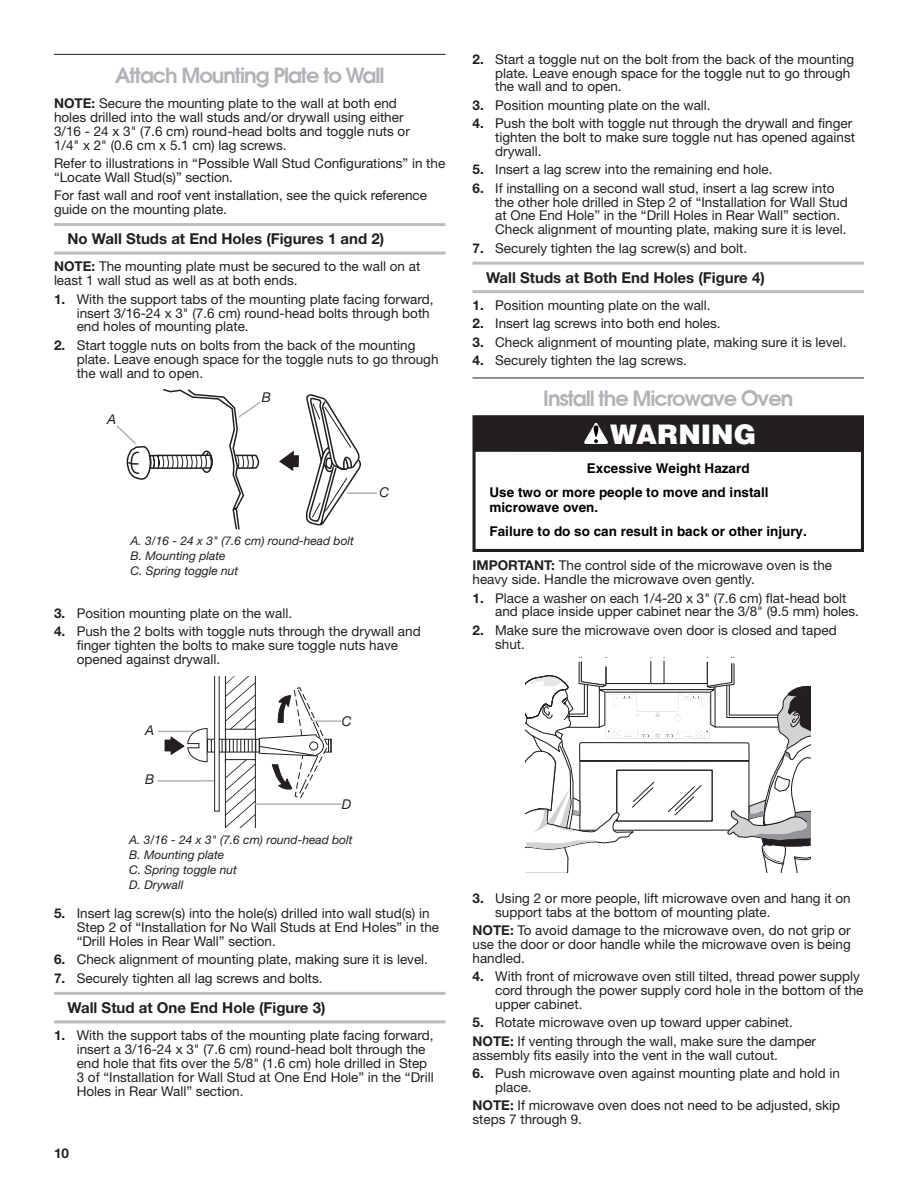
<style>
.page{position:relative;width:918px;height:1188px;background:#fff}
.page>*{position:absolute;margin:0;border:0;box-sizing:border-box;transform-origin:0 0}
.t1{font:900 27px "Helvetica";color:#fff}
.Heading_2{font:600 21px "Avant Garde";letter-spacing:-.05em;color:#b2b3b7}
.Heading_3_Rules{font:700 15px "Helvetica Neue LT Std";color:#231f20}
.Numbered_List_Start{font:13.5px/13.8px "Helvetica Neue LT Std";color:#231f20}
.Body_Bold{font:13.5px/13.8px "Helvetica Neue LT Std";color:#231f20}
.t2{font:700 13.5px/23.2px "Helvetica";color:#000}
.t3{font:italic 13.5px "Helvetica Neue";color:#231f20}
.t4{font:700 13.5px "Helvetica Neue LT Std";color:#231f20}
.Table_Callouts{font:italic 12px "Helvetica Neue LT Std";color:#231f20}
.s1{font-weight:700}
</style>
<div class="page">
<hr style="left:54px;top:54px;width:392px;height:1px;background:#231f20">
<hr style="left:54px;top:223px;width:392px;height:3px;background:#bcbdc0">
<hr style="left:54px;top:252px;width:392px;height:3px;background:#bcbdc0">
<hr style="left:54px;top:992px;width:392px;height:3px;background:#bcbdc0">
<hr style="left:54px;top:1020px;width:392px;height:3px;background:#bcbdc0">
<hr style="left:472px;top:262px;width:392px;height:3px;background:#bcbdc0">
<hr style="left:472px;top:290px;width:392px;height:3px;background:#bcbdc0">
<hr style="left:472px;top:378px;width:392px;height:1px;background:#231f20">
<svg style="left:116px;top:389px;width:261px;height:141px"></svg>
<svg style="left:164px;top:676px;width:168px;height:151px"></svg>
<hr style="left:313px;top:720px;width:28px;height:2px;background:#b2b3b7">
<hr style="left:158px;top:731px;width:36px;height:1px;background:#b2b3b7">
<hr style="left:158px;top:780px;width:56px;height:2px;background:#b2b3b7">
<hr style="left:255px;top:803px;width:86px;height:2px;background:#b2b3b7">
<div style="left:472px;top:415px;width:392px;height:137px;border:3px solid #231f20"></div>
<div style="left:474px;top:416px;width:388px;height:36px;background:#231f20"></div>
<svg style="left:584px;top:423px;width:24px;height:21px"></svg>
<svg style="left:526px;top:660px;width:285px;height:212px"></svg>
<h2 class="Heading_2" style="left:115px;top:61px;width:271px">Attach Mounting Plate to Wall</h2>
<p class="Body_Bold" style="left:54px;top:96px;width:357px"><span class="s1">NOTE:</span> Secure the mounting plate to the wall at both end holes drilled into the wall studs and/or drywall using either 3/16 - 24 x 3" (7.6 cm) round-head bolts and toggle nuts or 1/4" x 2" (0.6 cm x 5.1 cm) lag screws.</p>
<p class="Body_Bold" style="left:54px;top:156px;width:393px">Refer to illustrations in “Possible Wall Stud Configurations” in the “Locate Wall Stud(s)” section.</p>
<p class="Body_Bold" style="left:54px;top:188px;width:375px">For fast wall and roof vent installation, see the quick reference guide on the mounting plate.</p>
<h3 class="Heading_3_Rules" style="left:68px;top:229px;width:318px">No Wall Studs at End Holes (Figures 1 and 2)</h3>
<p class="Body_Bold" style="left:54px;top:260px;width:368px"><span class="s1">NOTE:</span> The mounting plate must be secured to the wall on at least 1 wall stud as well as at both ends.</p>
<p class="Numbered_List_Start" style="left:77px;top:292px;width:358px;text-indent:-23px"><span class="s1">1.</span> With the support tabs of the mounting plate facing forward, insert 3/16-24 x 3" (7.6 cm) round-head bolts through both end holes of mounting plate.</p>
<p class="Numbered_List_Start" style="left:77px;top:338px;width:363px;text-indent:-23px"><span class="s1">2.</span> Start toggle nuts on bolts from the back of the mounting plate. Leave enough space for the toggle nuts to go through the wall and to open.</p>
<p class="t3" style="left:107px;top:411px;width:11px">A</p>
<p class="t3" style="left:262px;top:389px;width:11px">B</p>
<p class="Table_Callouts" style="left:131px;top:534px;width:225px">A. 3/16 - 24 x 3" (7.6 cm) round-head bolt</p>
<p class="Table_Callouts" style="left:131px;top:549px;width:97px">B. Mounting plate</p>
<p class="Table_Callouts" style="left:131px;top:564px;width:109px">C. Spring toggle nut</p>
<p class="t3" style="left:380px;top:484px;width:11px">C</p>
<p class="Numbered_List_Start" style="left:54px;top:606px;width:240px"><span class="s1">3.</span> Position mounting plate on the wall.</p>
<p class="Numbered_List_Start" style="left:77px;top:624px;width:346px;text-indent:-23px"><span class="s1">4.</span> Push the 2 bolts with toggle nuts through the drywall and finger tighten the bolts to make sure toggle nuts have opened against drywall.</p>
<p class="t3" style="left:145px;top:722px;width:11px">A</p>
<p class="t3" style="left:145px;top:771px;width:11px">B</p>
<p class="t3" style="left:342px;top:713px;width:11px">C</p>
<p class="t3" style="left:342px;top:796px;width:11px">D</p>
<p class="Table_Callouts" style="left:129px;top:832px;width:225px">A. 3/16 - 24 x 3" (7.6 cm) round-head bolt</p>
<p class="Table_Callouts" style="left:129px;top:847px;width:97px">B. Mounting plate</p>
<p class="Table_Callouts" style="left:129px;top:862px;width:109px">C. Spring toggle nut</p>
<p class="Table_Callouts" style="left:129px;top:877px;width:56px">D. Drywall</p>
<p class="Numbered_List_Start" style="left:77px;top:906px;width:364px;text-indent:-23px"><span class="s1">5.</span> Insert lag screw(s) into the hole(s) drilled into wall stud(s) in<br>Step 2 of “Installation for No Wall Studs at End Holes” in the “Drill Holes in Rear Wall” section.</p>
<p class="Numbered_List_Start" style="left:54px;top:953px;width:376px"><span class="s1">6.</span> Check alignment of mounting plate, making sure it is level.</p>
<p class="Numbered_List_Start" style="left:54px;top:971px;width:270px"><span class="s1">7.</span> Securely tighten all lag screws and bolts.</p>
<h3 class="Heading_3_Rules" style="left:68px;top:998px;width:260px">Wall Stud at One End Hole (Figure 3)</h3>
<p class="Numbered_List_Start" style="left:77px;top:1028px;width:359px;text-indent:-23px"><span class="s1">1.</span> With the support tabs of the mounting plate facing forward, insert a 3/16-24 x 3" (7.6 cm) round-head bolt through the end hole that fits over the 5/8" (1.6 cm) hole drilled in Step 3 of “Installation for Wall Stud at One End Hole” in the “Drill Holes in Rear Wall” section.</p>
<p class="t4" style="left:54px;top:1145px;width:17px">10</p>
<p class="Numbered_List_Start" style="left:495px;top:52px;width:361px;text-indent:-23px"><span class="s1">2.</span> Start a toggle nut on the bolt from the back of the mounting plate. Leave enough space for the toggle nut to go through the wall and to open.</p>
<p class="Numbered_List_Start" style="left:472px;top:98px;width:240px"><span class="s1">3.</span> Position mounting plate on the wall.</p>
<p class="Numbered_List_Start" style="left:495px;top:116px;width:361px;text-indent:-23px"><span class="s1">4.</span> Push the bolt with toggle nut through the drywall and finger tighten the bolt to make sure toggle nut has opened against drywall.</p>
<p class="Numbered_List_Start" style="left:472px;top:162px;width:301px"><span class="s1">5.</span> Insert a lag screw into the remaining end hole.</p>
<p class="Numbered_List_Start" style="left:495px;top:181px;width:354px;text-indent:-23px"><span class="s1">6.</span> If installing on a second wall stud, insert a lag screw into the other hole drilled in Step 2 of “Installation for Wall Stud at One End Hole” in the “Drill Holes in Rear Wall” section.<br>Check alignment of mounting plate, making sure it is level.</p>
<p class="Numbered_List_Start" style="left:472px;top:241px;width:276px"><span class="s1">7.</span> Securely tighten the lag screw(s) and bolt.</p>
<h3 class="Heading_3_Rules" style="left:486px;top:268px;width:280px">Wall Studs at Both End Holes (Figure 4)</h3>
<p class="Numbered_List_Start" style="left:472px;top:298px;width:240px"><span class="s1">1.</span> Position mounting plate on the wall.</p>
<p class="Numbered_List_Start" style="left:472px;top:317px;width:250px"><span class="s1">2.</span> Insert lag screws into both end holes.</p>
<p class="Numbered_List_Start" style="left:472px;top:335px;width:376px"><span class="s1">3.</span> Check alignment of mounting plate, making sure it is level.</p>
<p class="Numbered_List_Start" style="left:472px;top:353px;width:216px"><span class="s1">4.</span> Securely tighten the lag screws.</p>
<h2 class="Heading_2" style="left:543px;top:385px;width:252px">Install the Microwave Oven</h2>
<p class="t1" style="left:610px;top:417px;width:148px">WARNING</p>
<p class="t2" style="left:490px;top:457px;width:281px;text-indent:97px">Excessive Weight Hazard<br>Use two or more people to move and install</p>
<p class="t2" style="left:490px;top:496px;width:319px">microwave oven.<br>Failure to do so can result in back or other injury.</p>
<p class="Body_Bold" style="left:472px;top:558px;width:361px"><span class="s1">IMPORTANT:</span> The control side of the microwave oven is the heavy side. Handle the microwave oven gently.</p>
<p class="Numbered_List_Start" style="left:495px;top:591px;width:365px;text-indent:-23px"><span class="s1">1.</span> Place a washer on each 1/4-20 x 3" (7.6 cm) flat-head bolt and place inside upper cabinet near the 3/8" (9.5 mm) holes.</p>
<p class="Numbered_List_Start" style="left:495px;top:623px;width:343px;text-indent:-23px"><span class="s1">2.</span> Make sure the microwave oven door is closed and taped shut.</p>
<p class="Numbered_List_Start" style="left:495px;top:891px;width:357px;text-indent:-23px"><span class="s1">3.</span> Using 2 or more people, lift microwave oven and hang it on support tabs at the bottom of mounting plate.</p>
<p class="Body_Bold" style="left:472px;top:923px;width:380px;text-align:justify"><span class="s1">NOTE:</span> To avoid damage to the microwave oven, do not grip or use the door or door handle while the microwave oven is being handled.</p>
<p class="Numbered_List_Start" style="left:495px;top:969px;width:370px;text-indent:-23px"><span class="s1">4.</span> With front of microwave oven still tilted, thread power supply cord through the power supply cord hole in the bottom of the upper cabinet.</p>
<p class="Numbered_List_Start" style="left:472px;top:1016px;width:322px"><span class="s1">5.</span> Rotate microwave oven up toward upper cabinet.</p>
<p class="Body_Bold" style="left:472px;top:1034px;width:345px"><span class="s1">NOTE:</span> If venting through the wall, make sure the damper assembly fits easily into the vent in the wall cutout.</p>
<p class="Numbered_List_Start" style="left:495px;top:1066px;width:346px;text-indent:-23px"><span class="s1">6.</span> Push microwave oven against mounting plate and hold in place.</p>
<p class="Body_Bold" style="left:472px;top:1098px;width:369px"><span class="s1">NOTE:</span> If microwave oven does not need to be adjusted, skip steps 7 through 9.</p>
</div>
